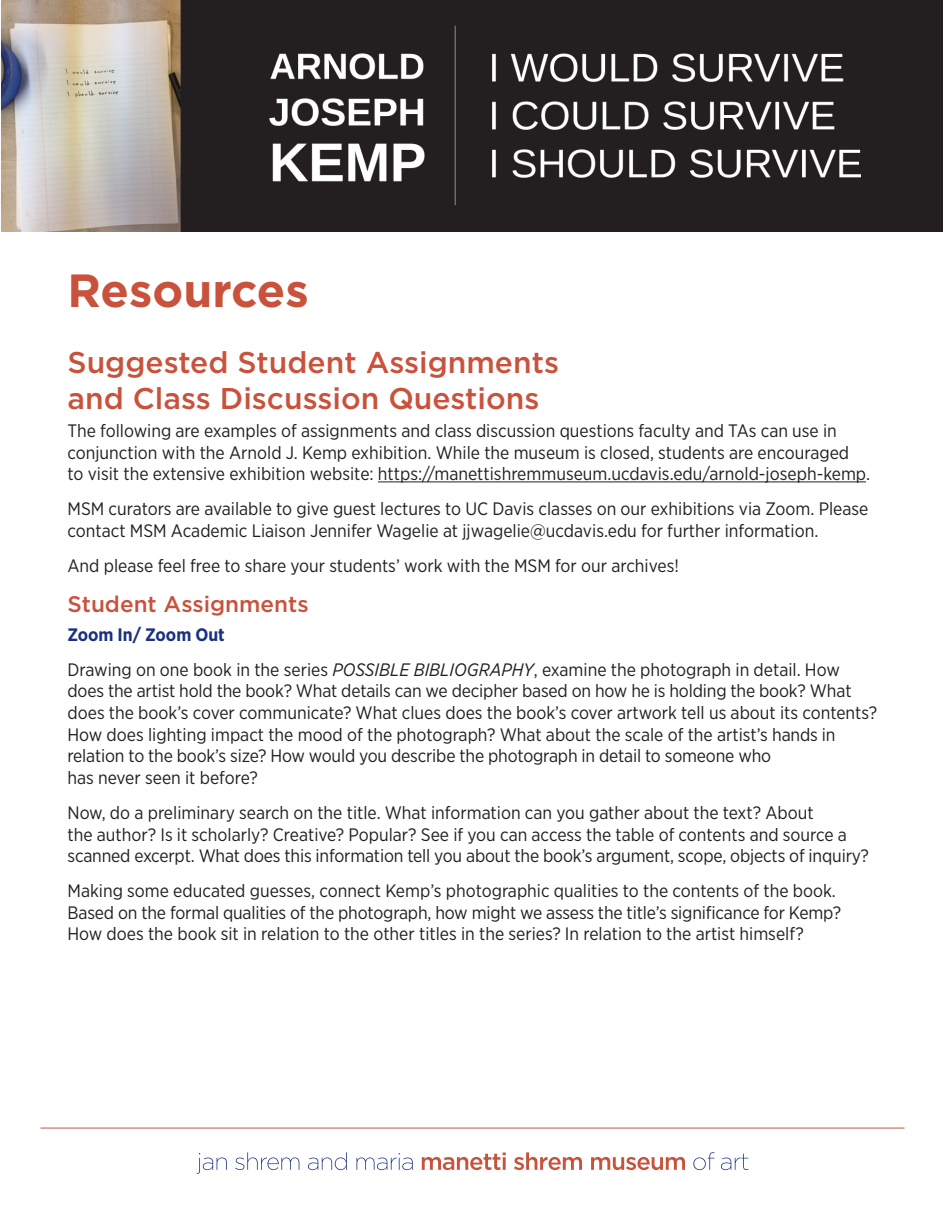
<style>
.page{position:relative;width:945px;height:1215px;background:#fff}
.page>*{position:absolute;margin:0;border:0;box-sizing:border-box;transform-origin:0 0}
.t1{font:700 46.5px "Gotham";color:#c9523c}
.t2{font:500 30px/36px "Gotham";color:#c9523c}
.subheading{font:500 22.5px "Gotham";color:#c9523c}
.body{font:18px/21.6px "Gotham Narrow";color:#231f20}
.Paragraph_Style_1{font:700 18px "Gotham Narrow";color:#18307f}
.s1{font-style:italic}
</style>
<div class="page">
<svg style="left:197px;top:1153px;width:30px;height:21px"></svg>
<svg style="left:235px;top:1152px;width:64px;height:18px"></svg>
<svg style="left:308px;top:1152px;width:39px;height:18px"></svg>
<svg style="left:357px;top:1153px;width:56px;height:17px"></svg>
<svg style="left:422px;top:1153px;width:84px;height:17px"></svg>
<svg style="left:514px;top:1152px;width:68px;height:18px"></svg>
<svg style="left:591px;top:1157px;width:94px;height:13px"></svg>
<svg style="left:693px;top:1152px;width:22px;height:18px"></svg>
<svg style="left:721px;top:1154px;width:27px;height:16px"></svg>
<hr style="left:40px;top:1128px;width:864px;height:1px;background:#c9523c">
<img style="left:1px;top:0;width:942px;height:232px">
<hr style="left:378px;top:481px;width:488px;height:1px;background:#231f20">
<p class="t1" style="left:68px;top:260px;width:243px">Resources</p>
<p class="t2" style="left:68px;top:344px;width:493px">Suggested Student Assignments and Class Discussion Questions</p>
<p class="body" style="left:68px;top:419px;width:804px">The following are examples of assignments and class discussion questions faculty and TAs can use in conjunction with the Arnold J. Kemp exhibition. While the museum is closed, students are encouraged<br>to visit the extensive exhibition website: https://manettishremmuseum.ucdavis.edu/arnold-joseph-kemp.</p>
<p class="body" style="left:68px;top:498px;width:802px">MSM curators are available to give guest lectures to UC Davis classes on our exhibitions via Zoom. Please contact MSM Academic Liaison Jennifer Wagelie at jjwagelie@ucdavis.edu for further information.</p>
<p class="body" style="left:68px;top:554px;width:613px">And please feel free to share your students’ work with the MSM for our archives!</p>
<p class="subheading" style="left:68px;top:590px;width:243px">Student Assignments</p>
<p class="Paragraph_Style_1" style="left:68px;top:623px;width:159px">Zoom In/ Zoom Out</p>
<p class="body" style="left:68px;top:658px;width:811px">Drawing on one book in the series <span class="s1">POSSIBLE BIBLIOGRAPHY</span>, examine the photograph in detail. How does the artist hold the book? What details can we decipher based on how he is holding the book? What does the book’s cover communicate? What clues does the book’s cover artwork tell us about its contents?<br>How does lighting impact the mood of the photograph? What about the scale of the artist’s hands in relation to the book’s size? How would you describe the photograph in detail to someone who<br>has never seen it before?</p>
<p class="body" style="left:68px;top:801px;width:803px">Now, do a preliminary search on the title. What information can you gather about the text? About<br>the author? Is it scholarly? Creative? Popular? See if you can access the table of contents and source a scanned excerpt. What does this information tell you about the book’s argument, scope, objects of inquiry?</p>
<p class="body" style="left:68px;top:880px;width:775px">Making some educated guesses, connect Kemp’s photographic qualities to the contents of the book.<br>Based on the formal qualities of the photograph, how might we assess the title’s significance for Kemp?<br>How does the book sit in relation to the other titles in the series? In relation to the artist himself?</p>
</div>
